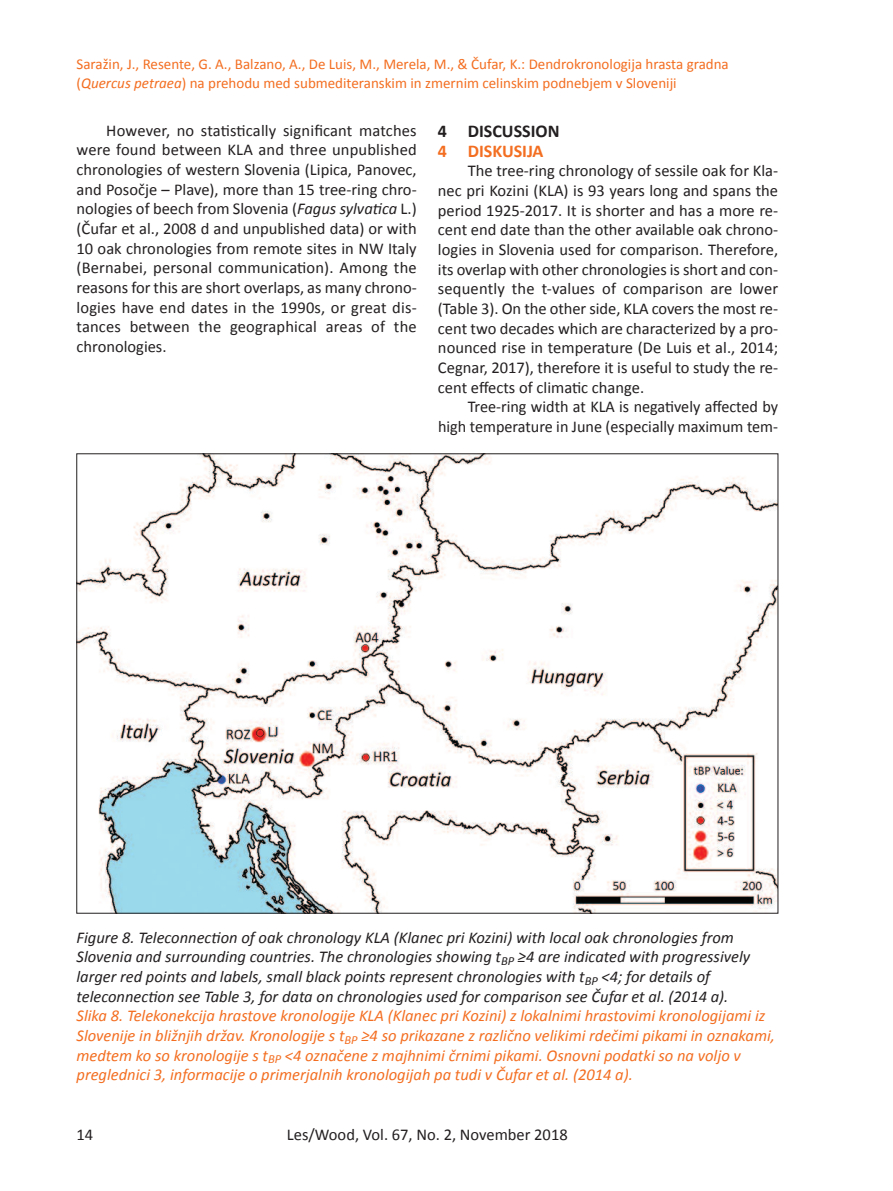
<style>
.page{position:relative;width:893px;height:1191px;background:#fff}
.page>*{position:absolute;margin:0;border:0;box-sizing:border-box;transform-origin:0 0}
.t1{font:700 18px "Calibri";color:#231f20}
.t2{font:700 18px "Calibri";color:#f36e21}
.t3{font:16.5px/19.6px "Calibri";color:#231f20;text-align:justify}
.t4{font:italic 16.5px/19.6px "Calibri";color:#f36e21}
.t5{font:italic 16.5px/19.6px "Calibri";color:#231f20}
.t6{font:15px/19.6px "Calibri";color:#f36e21}
.s1{font-style:italic}
</style>
<div class="page">
<img style="left:79px;top:455px;width:697px;height:456px">
<p class="t6" style="left:77px;top:55px;width:654px">Saražin, J., Resente, G. A., Balzano, A., De Luis, M., Merela, M., &amp; Čufar, K.: Dendrokronologija hrasta gradna (<span class="s1">Quercus petraea</span>) na prehodu med submediteranskim in zmernim celinskim podnebjem v Sloveniji</p>
<p class="t3" style="left:77px;top:122px;width:342px;text-indent:30px">However, no statistically significant matches were found between KLA and three unpublished chronologies of western Slovenia (Lipica, Panovec, and Posočje – Plave), more than 15 tree-ring chro&shy;nologies of beech from Slovenia (<span class="s1">Fagus sylvatica</span> L.) (Čufar et al., 2008 d and unpublished data) or with 10 oak chronologies from remote sites in NW Italy (Bernabei, personal communication). Among the reasons for this are short overlaps, as many chrono&shy;logies have end dates in the 1990s, or great dis&shy;tances between the geographical areas of the chronologies.</p>
<p class="t1" style="left:438px;top:123px;width:123px">4 DISCUSSION</p>
<p class="t2" style="left:438px;top:143px;width:107px">4 DISKUSIJA</p>
<p class="t3" style="left:438px;top:162px;width:342px;text-indent:30px">The tree-ring chronology of sessile oak for Kla&shy;nec pri Kozini (KLA) is 93 years long and spans the period 1925-2017. It is shorter and has a more re&shy;cent end date than the other available oak chrono&shy;logies in Slovenia used for comparison. Therefore, its overlap with other chronologies is short and con&shy;sequently the t-values of comparison are lower (Table 3). On the other side, KLA covers the most re&shy;cent two decades which are characterized by a pro&shy;nounced rise in temperature (De Luis et al., 2014; Cegnar, 2017), therefore it is useful to study the re&shy;cent effects of climatic change.</p>
<p class="t3" style="left:438px;top:398px;width:342px;text-align:right">Tree-ring width at KLA is negatively affected by high temperature in June (especially maximum tem-</p>
<p class="t5" style="left:77px;top:928px;width:675px">Figure 8. Teleconnection of oak chronology KLA (Klanec pri Kozini) with local oak chronologies from Slovenia and surrounding countries. The chronologies showing t<sub>BP</sub> ≥4 are indicated with progressively larger red points and labels, small black points represent chronologies with t<sub>BP</sub> &lt;4; for details of teleconnection see Table 3, for data on chronologies used for comparison see Čufar et al. (2014 a).</p>
<p class="t4" style="left:77px;top:1007px;width:700px">Slika 8. Telekonekcija hrastove kronologije KLA (Klanec pri Kozini) z lokalnimi hrastovimi kronologijami iz Slovenije in bližnjih držav. Kronologije s t<sub>BP</sub> ≥4 so prikazane z različno velikimi rdečimi pikami in oznakami, medtem ko so kronologije s t<sub>BP</sub> &lt;4 označene z majhnimi črnimi pikami. Osnovni podatki so na voljo v preglednici 3, informacije o primerjalnih kronologijah pa tudi v Čufar et al. (2014 a).</p>
<p class="t3" style="left:77px;top:1125px;width:18px">14</p>
<p class="t3" style="left:287px;top:1125px;width:282px">Les/Wood, Vol. 67, No. 2, November 2018</p>
</div>
